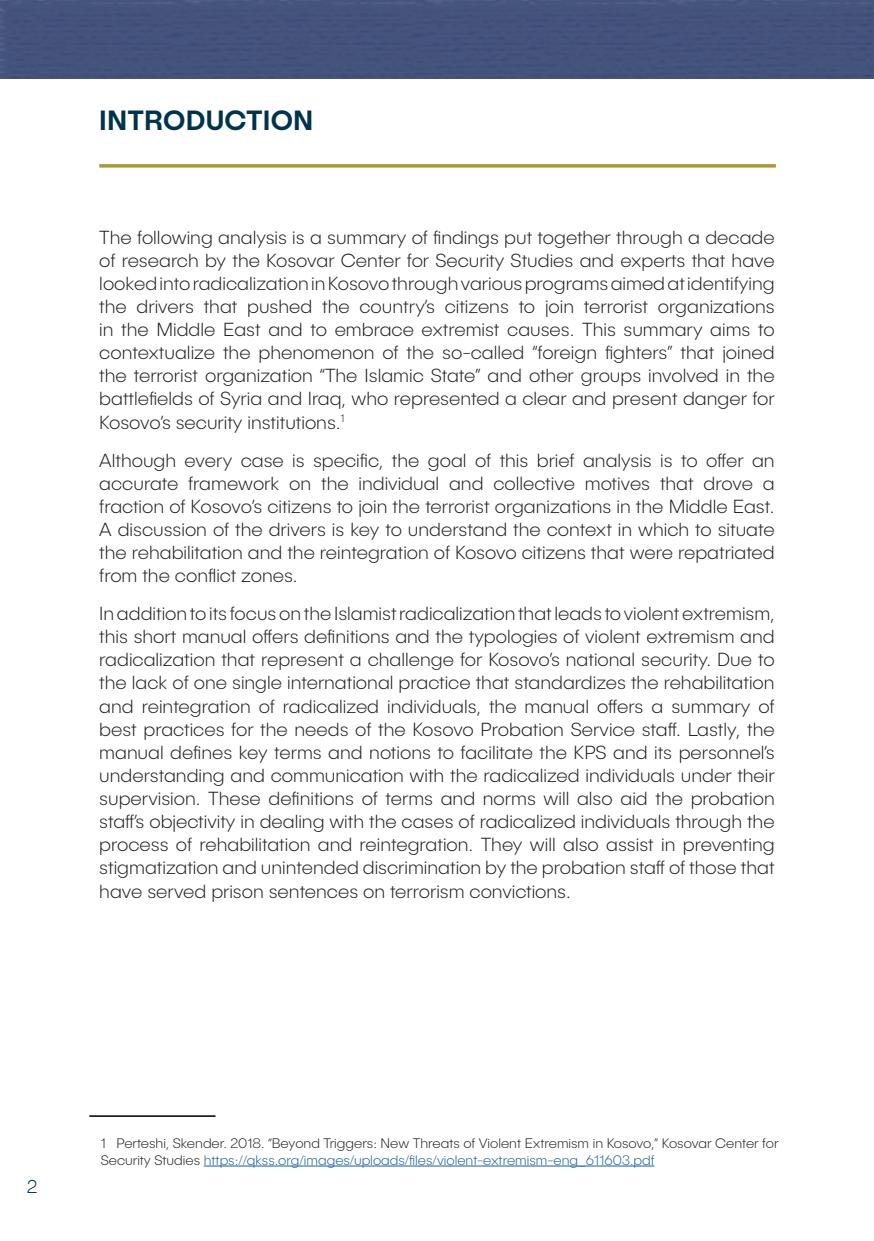
<style>
.page{position:relative;width:874px;height:1241px;background:#fff}
.page>*{position:absolute;margin:0;border:0;box-sizing:border-box;transform-origin:0 0}
.t1{font:500 28px "Publica Sans";letter-spacing:.01em;color:#01334c}
.t2{font:200 23.1px "Publica Sans";color:#01334c;scale:.83 1}
.t3{font:200 19.25px/23.1px "Publica Sans";color:#231f20;text-align:justify}
.Paragraph_Style_7{font:200 14px/16.8px "Publica Sans";color:#231f20}
.s1{color:#175d9e}
</style>
<div class="page">
<svg style="left:99px;top:164px;width:676px;height:4px;background:#b6a453"></svg>
<hr style="left:89px;top:1114px;width:126px;height:2px;background:#231f20">
<hr style="left:204px;top:1165px;width:450px;height:1px;background:#175d9e">
<div style="left:0;top:0;width:873px;height:79px;background:#44537b"></div>
<p class="t1" style="left:99px;top:102px;width:215px">INTRODUCTION</p>
<p class="t3" style="left:99px;top:225px;width:676px">The following analysis is a summary of findings put together through a decade of research by the Kosovar Center for Security Studies and experts that have looked into radicalization in Kosovo through various programs aimed at identifying the drivers that pushed the country’s citizens to join terrorist organizations in the Middle East and to embrace extremist causes. This summary aims to contextualize the phenomenon of the so-called “foreign fighters” that joined the terrorist organization “The Islamic State” and other groups involved in the battlefields of Syria and Iraq, who represented a clear and present danger for Kosovo’s security institutions.<sup>1</sup></p>
<p class="t3" style="left:99px;top:448px;width:676px">Although every case is specific, the goal of this brief analysis is to offer an accurate framework on the individual and collective motives that drove a fraction of Kosovo’s citizens to join the terrorist organizations in the Middle East.<br>A discussion of the drivers is key to understand the context in which to situate the rehabilitation and the reintegration of Kosovo citizens that were repatriated from the conflict zones.</p>
<p class="t3" style="left:99px;top:601px;width:676px">In addition to its focus on the Islamist radicalization that leads to violent extremism, this short manual offers definitions and the typologies of violent extremism and radicalization that represent a challenge for Kosovo’s national security. Due to the lack of one single international practice that standardizes the rehabilitation and reintegration of radicalized individuals, the manual offers a summary of best practices for the needs of the Kosovo Probation Service staff. Lastly, the manual defines key terms and notions to facilitate the KPS and its personnel’s understanding and communication with the radicalized individuals under their supervision. These definitions of terms and norms will also aid the probation staff’s objectivity in dealing with the cases of radicalized individuals through the process of rehabilitation and reintegration. They will also assist in preventing stigmatization and unintended discrimination by the probation staff of those that have served prison sentences on terrorism convictions.</p>
<p class="t2" style="left:27px;top:1170px;width:14px">2</p>
<p class="Paragraph_Style_7" style="left:101px;top:1134px;width:679px">1 Perteshi, Skender. 2018. “Beyond Triggers: New Threats of Violent Extremism in Kosovo,” Kosovar Center for<br>Security Studies <span class="s1">https://qkss.org/images/uploads/files/violent-extremism-eng_611603.pdf</span></p>
</div>
